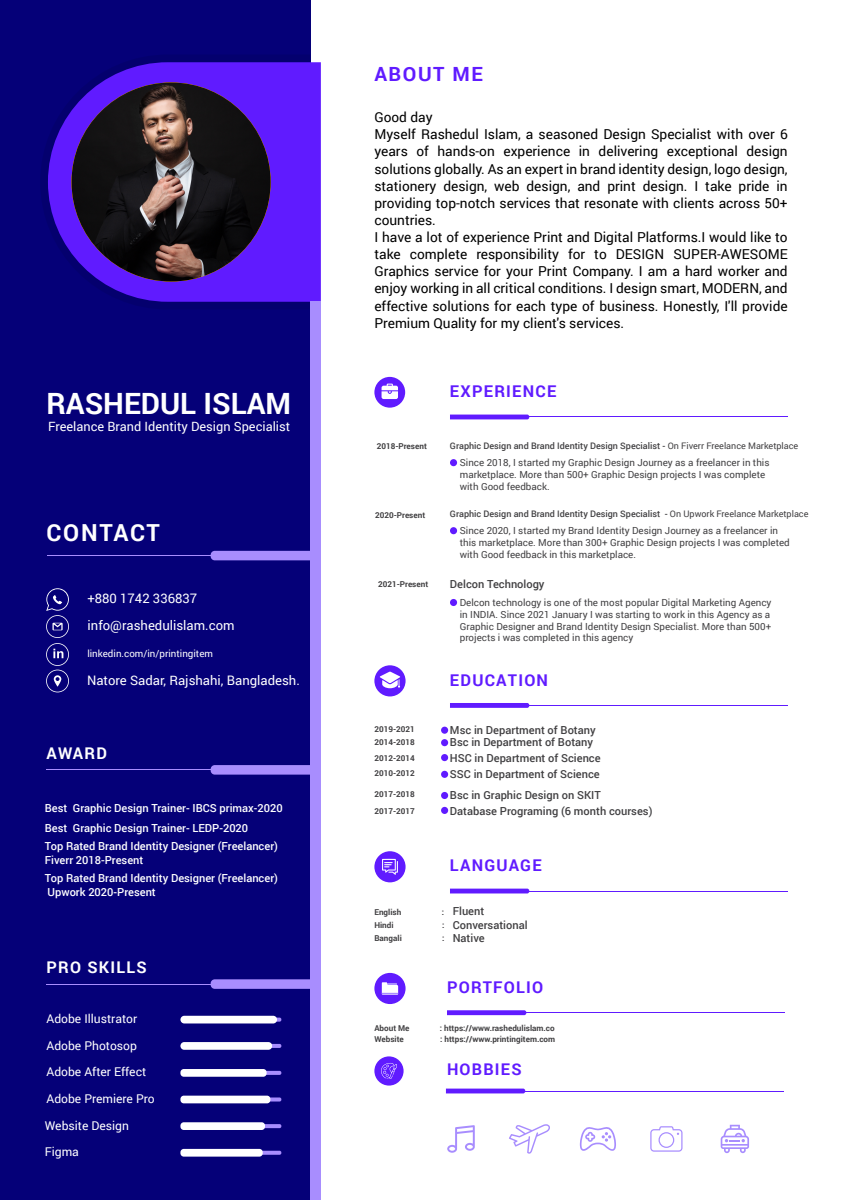
<style>
.page{position:relative;width:848px;height:1200px;background:#fff}
.page>*{position:absolute;margin:0;border:0;box-sizing:border-box;transform-origin:0 0}
.t1{font:700 29.4px "Roboto";color:#fff}
.t2{font:700 23.4px "Roboto";letter-spacing:.075em;color:#fff}
.t3{font:700 19.5px "Roboto";letter-spacing:.075em;color:#601bff}
.t4{font:700 16.2px "Roboto";letter-spacing:.075em;color:#601bff}
.t5{font:700 16.05px "Roboto";letter-spacing:.075em;color:#fff}
.t6{font:700 16.05px "Roboto";letter-spacing:.075em;color:#601bff}
.t7{font:13.65px/17.1px "Roboto";color:#000}
.t8{font:13.05px "Roboto";color:#fff}
.t9{font:12.75px "Roboto";color:#fff}
.t10{font:12.15px/26.7px "Roboto";color:#fff}
.t11{font:500 11.1px "Roboto";color:#414042}
.t12{font:500 11.1px/13.4px "Roboto";color:#fff}
.t13{font:9.75px/11.7px "Roboto";color:#414042}
.t14{font:9.75px "Roboto";color:#fff}
.t15{font:500 9px "Roboto";color:#414042}
.t16{font:700 8.1px "Roboto";color:#414042}
.s1{font-weight:400}
.s2{font-weight:700;font-size:8.1px}
</style>
<div class="page">
<div style="left:0;top:0;width:310px;height:1200px;background:#050078"></div>
<svg style="left:48px;top:62px;width:273px;height:240px;fill:#601bff"></svg>
<div style="left:310px;top:302px;width:11px;height:898px;background:#a88dfe"></div>
<hr style="left:47px;top:769px;width:264px;height:1px;background:#a88dfe">
<svg style="left:211px;top:765px;width:99px;height:10px"></svg>
<hr style="left:47px;top:984px;width:264px;height:1px;background:#a88dfe">
<svg style="left:211px;top:979px;width:99px;height:10px"></svg>
<svg style="left:201px;top:1018px;width:80px;height:4px"></svg>
<div style="left:180px;top:1016px;width:97px;height:7px;background:#fff;border-radius:4px"></div>
<hr style="left:201px;top:1044px;width:80px;height:4px;background:#a88dfe;border-radius:2px">
<div style="left:180px;top:1042px;width:92px;height:8px;background:#fff;border-radius:4px"></div>
<svg style="left:201px;top:1071px;width:80px;height:4px"></svg>
<div style="left:180px;top:1069px;width:87px;height:8px;background:#fff;border-radius:3px"></div>
<div style="left:201px;top:1097px;width:80px;height:5px;background:#a88dfe;border-radius:2px"></div>
<div style="left:180px;top:1096px;width:90px;height:7px;background:#fff;border-radius:3px"></div>
<svg style="left:201px;top:1124px;width:80px;height:4px"></svg>
<div style="left:180px;top:1122px;width:85px;height:8px;background:#fff;border-radius:3px"></div>
<svg style="left:201px;top:1151px;width:80px;height:4px"></svg>
<div style="left:180px;top:1149px;width:83px;height:8px;background:#fff;border-radius:3px"></div>
<div style="left:374px;top:377px;width:31px;height:31px;background:#601bff;border-radius:50%"></div>
<svg style="left:382px;top:384px;width:16px;height:15px"></svg>
<hr style="left:450px;top:417px;width:338px;height:1px;background:#601bff">
<svg style="left:450px;top:415px;width:79px;height:4px"></svg>
<div style="left:450px;top:459px;width:7px;height:7px;background:#601bff;border-radius:50%"></div>
<div style="left:450px;top:527px;width:7px;height:7px;background:#601bff;border-radius:50%"></div>
<div style="left:450px;top:599px;width:7px;height:7px;background:#601bff;border-radius:50%"></div>
<div style="left:374px;top:665px;width:32px;height:31px;background:#601bff;border-radius:50%"></div>
<svg style="left:380px;top:672px;width:20px;height:16px"></svg>
<hr style="left:450px;top:705px;width:338px;height:1px;background:#601bff">
<svg style="left:450px;top:703px;width:79px;height:5px"></svg>
<div style="left:441px;top:739px;width:7px;height:7px;background:#601bff;border-radius:50%"></div>
<div style="left:441px;top:727px;width:7px;height:7px;background:#601bff;border-radius:50%"></div>
<div style="left:441px;top:754px;width:7px;height:7px;background:#601bff;border-radius:50%"></div>
<div style="left:441px;top:771px;width:7px;height:7px;background:#601bff;border-radius:50%"></div>
<div style="left:441px;top:792px;width:7px;height:7px;background:#601bff;border-radius:50%"></div>
<div style="left:441px;top:807px;width:7px;height:7px;background:#601bff;border-radius:50%"></div>
<hr style="left:446px;top:1091px;width:337px;height:1px;background:#601bff">
<svg style="left:446px;top:1089px;width:79px;height:4px"></svg>
<div style="left:374px;top:1056px;width:30px;height:30px;background:#601bff;border-radius:50%"></div>
<svg style="left:381px;top:1063px;width:16px;height:16px"></svg>
<svg style="left:509px;top:1124px;width:41px;height:30px"></svg>
<svg style="left:650px;top:1126px;width:32px;height:26px"></svg>
<svg style="left:580px;top:1127px;width:36px;height:24px"></svg>
<svg style="left:721px;top:1125px;width:28px;height:28px"></svg>
<svg style="left:447px;top:1125px;width:28px;height:28px"></svg>
<hr style="left:47px;top:555px;width:265px;height:1px;background:#a88dfe">
<svg style="left:211px;top:551px;width:99px;height:9px"></svg>
<svg style="left:46px;top:588px;width:23px;height:104px"></svg>
<hr style="left:450px;top:891px;width:338px;height:1px;background:#601bff">
<svg style="left:450px;top:889px;width:79px;height:4px"></svg>
<div style="left:374px;top:851px;width:32px;height:31px;background:#601bff;border-radius:50%"></div>
<svg style="left:382px;top:859px;width:16px;height:16px"></svg>
<hr style="left:447px;top:1012px;width:338px;height:1px;background:#601bff">
<svg style="left:447px;top:1010px;width:79px;height:5px"></svg>
<div style="left:374px;top:973px;width:32px;height:31px;background:#601bff;border-radius:50%"></div>
<svg style="left:382px;top:982px;width:16px;height:13px"></svg>
<img style="left:72px;top:82px;width:199px;height:200px;border-radius:100px">
<h1 class="t1" style="left:47px;top:383px;width:246px">RASHEDUL ISLAM</h1>
<p class="t9" style="left:48px;top:418px;width:243px">Freelance Brand Identity Design Specialist</p>
<h2 class="t2" style="left:47px;top:516px;width:115px">CONTACT</h2>
<p class="t8" style="left:87px;top:590px;width:111px">+880 1742 336837</p>
<p class="t8" style="left:88px;top:617px;width:149px">info@rashedulislam.com</p>
<p class="t14" style="left:87px;top:647px;width:127px">linkedin.com/in/printingitem</p>
<p class="t8" style="left:87px;top:671px;width:214px">Natore Sadar, Rajshahi, Bangladesh.</p>
<p class="t5" style="left:47px;top:741px;width:62px">AWARD</p>
<p class="t12" style="left:45px;top:798px;width:239px;line-height:19.8px">Best Graphic Design Trainer- IBCS primax-2020<br>Best Graphic Design Trainer- LEDP-2020</p>
<p class="t12" style="left:45px;top:871px;width:235px">Top Rated Brand Identity Designer (Freelancer)<br>Upwork 2020-Present</p>
<p class="t12" style="left:45px;top:839px;width:235px">Top Rated Brand Identity Designer (Freelancer)<br>Fiverr 2018-Present</p>
<p class="t5" style="left:47px;top:956px;width:102px">PRO SKILLS</p>
<p class="t10" style="left:45px;top:1005px;width:111px">Adobe Illustrator<br>Adobe Photosop<br>Adobe After Effect<br>Adobe Premiere Pro<br>Website Design<br>Figma</p>
<h3 class="t3" style="left:374px;top:60px;width:110px">ABOUT ME</h3>
<p class="t7" style="left:374px;top:108px;width:415px">Good day<br>Myself Rashedul Islam, a seasoned Design Specialist with over 6 years of hands-on experience in delivering exceptional design solutions globally. As an expert in brand identity design, logo design, stationery design, web design, and print design. I take pride in providing top-notch services that resonate with clients across 50+ countries.<br>I have a lot of experience Print and Digital Platforms.I would like to take complete responsibility for to DESIGN SUPER-AWESOME Graphics service for your Print Company. I am a hard worker and enjoy working in all critical conditions. I design smart, MODERN, and effective solutions for each type of business. Honestly, I'll provide Premium Quality for my client's services.</p>
<p class="t4" style="left:450px;top:380px;width:108px">EXPERIENCE</p>
<p class="t16" style="left:377px;top:441px;width:52px">2018-Present</p>
<p class="t15" style="left:450px;top:440px;width:350px">Graphic Design and Brand Identity Design Specialist - <span class="s1">On Fiverr Freelance Marketplace</span></p>
<p class="t13" style="left:460px;top:457px;width:311px">Since 2018, I started my Graphic Design Journey as a freelancer in this marketplace. More than 500+ Graphic Design projects I was complete with Good feedback.</p>
<p class="t13" style="left:460px;top:525px;width:331px">Since 2020, I started my Brand Identity Design Journey as a freelancer in this marketplace. More than 300+ Graphic Design projects I was completed with Good feedback in this marketplace.</p>
<p class="t16" style="left:375px;top:509px;width:52px">2020-Present</p>
<p class="t15" style="left:450px;top:508px;width:360px">Graphic Design and Brand Identity Design Specialist - <span class="s1">On Upwork Freelance Marketplace</span></p>
<p class="t16" style="left:378px;top:579px;width:52px">2021-Present</p>
<p class="t11" style="left:450px;top:576px;width:96px">Delcon Technology</p>
<p class="t13" style="left:460px;top:596px;width:313px">Delcon technology is one of the most popular Digital Marketing Agency in INDIA. Since 2021 January I was starting to work in this Agency as a Graphic Designer and Brand Identity Design Specialist. More than 500+ projects i was completed in this agency</p>
<p class="t4" style="left:450px;top:668px;width:100px">EDUCATION</p>
<p class="t16" style="left:374px;top:724px;width:42px">2019-2021</p>
<p class="t11" style="left:450px;top:722px;width:147px">Msc in Department of Botany</p>
<p class="t16" style="left:374px;top:736px;width:42px">2014-2018</p>
<p class="t11" style="left:450px;top:735px;width:145px">Bsc in Department of Botany</p>
<p class="t16" style="left:374px;top:753px;width:42px">2012-2014</p>
<p class="t11" style="left:450px;top:750px;width:152px">HSC in Department of Science</p>
<p class="t16" style="left:374px;top:768px;width:42px">2010-2012</p>
<p class="t11" style="left:450px;top:766px;width:151px">SSC in Department of Science</p>
<p class="t16" style="left:374px;top:789px;width:42px">2017-2018</p>
<p class="t11" style="left:450px;top:787px;width:152px">Bsc in Graphic Design on SKIT</p>
<p class="t16" style="left:374px;top:805px;width:42px">2017-2017</p>
<p class="t11" style="left:450px;top:803px;width:204px">Database Programing (6 month courses)</p>
<p class="t4" style="left:450px;top:854px;width:93px">LANGUAGE</p>
<p class="t16" style="left:374px;top:906px;width:28px">English</p>
<p class="t11" style="left:442px;top:904px;width:44px"><span class="s2">:</span> Fluent</p>
<p class="t16" style="left:374px;top:919px;width:21px">Hindi</p>
<p class="t11" style="left:442px;top:917px;width:87px"><span class="s2">:</span> Conversational</p>
<p class="t16" style="left:374px;top:932px;width:29px">Bangali</p>
<p class="t11" style="left:442px;top:930px;width:44px"><span class="s2">:</span> Native</p>
<p class="t4" style="left:447px;top:976px;width:98px">PORTFOLIO</p>
<p class="t16" style="left:374px;top:1022px;width:37px">About Me</p>
<p class="t16" style="left:440px;top:1022px;width:116px">: https://www.rashedulislam.co</p>
<p class="t16" style="left:374px;top:1033px;width:31px">Website</p>
<p class="t16" style="left:440px;top:1033px;width:116px">: https://www.printingitem.com</p>
<p class="t6" style="left:447px;top:1057px;width:76px">HOBBIES</p>
</div>
